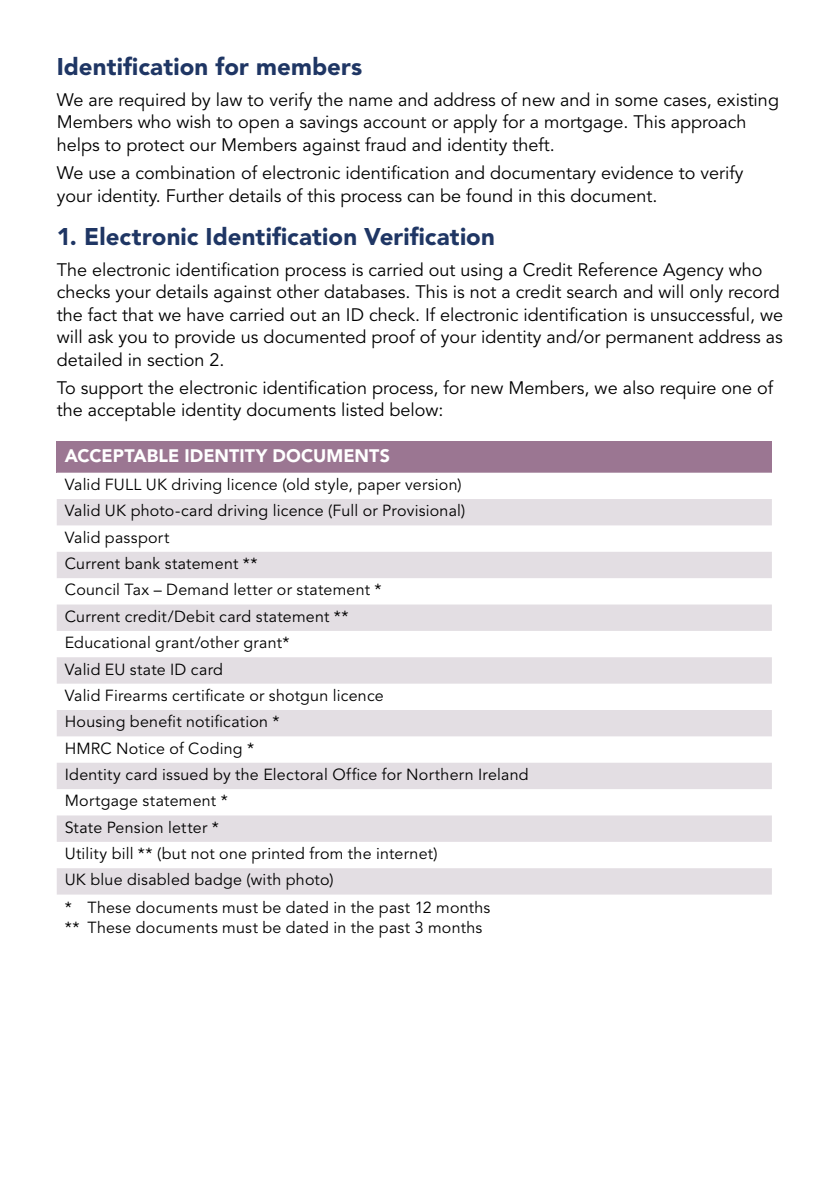
<style>
.page{position:relative;width:840px;height:1191px;background:#fff}
.page>*{position:absolute;margin:0;border:0;box-sizing:border-box;transform-origin:0 0}
.t1{font:900 24px "Avenir";letter-spacing:.005em;color:#1f3664}
.t2{font:18px/22.4px "Avenir";color:#000}
.t3{font:900 18px "Avenir";letter-spacing:.005em;color:#fff}
.t4{font:16px/26.4px "Avenir";letter-spacing:.015em;color:#000}
</style>
<div class="page">
<div style="left:57px;top:441px;width:714px;height:32px;background:#9b7692"></div>
<svg style="left:57px;top:499px;width:714px;height:395px;fill:#e3dee3"></svg>
<h1 class="t1" style="left:57px;top:57px;width:307px">Identification for members</h1>
<p class="t2" style="left:57px;top:90px;width:723px">We are required by law to verify the name and address of new and in some cases, existing<br>Members who wish to open a savings account or apply for a mortgage. This approach helps to protect our Members against fraud and identity theft.</p>
<p class="t2" style="left:57px;top:164px;width:688px">We use a combination of electronic identification and documentary evidence to verify your identity. Further details of this process can be found in this document.</p>
<h1 class="t1" style="left:57px;top:226px;width:439px">1. Electronic Identification Verification</h1>
<p class="t2" style="left:57px;top:260px;width:727px">The electronic identification process is carried out using a Credit Reference Agency who checks your details against other databases. This is not a credit search and will only record the fact that we have carried out an ID check. If electronic identification is unsuccessful, we will ask you to provide us documented proof of your identity and/or permanent address as detailed in section 2.</p>
<p class="t2" style="left:57px;top:378px;width:717px">To support the electronic identification process, for new Members, we also require one of the acceptable identity documents listed below:</p>
<p class="t3" style="left:65px;top:448px;width:326px">ACCEPTABLE IDENTITY DOCUMENTS</p>
<p class="t4" style="left:65px;top:473px;width:465px">Valid FULL UK driving licence (old style, paper version)<br>Valid UK photo-card driving licence (Full or Provisional)<br>Valid passport<br>Current bank statement **<br>Council Tax – Demand letter or statement *<br>Current credit/Debit card statement **<br>Educational grant/other grant*<br>Valid EU state ID card<br>Valid Firearms certificate or shotgun licence<br>Housing benefit notification *<br>HMRC Notice of Coding *<br>Identity card issued by the Electoral Office for Northern Ireland Mortgage statement *<br>State Pension letter *<br>Utility bill ** (but not one printed from the internet)<br>UK blue disabled badge (with photo)</p>
<p class="t4" style="left:65px;top:899px;width:427px;line-height:20px">* These documents must be dated in the past 12 months ** These documents must be dated in the past 3 months</p>
</div>
